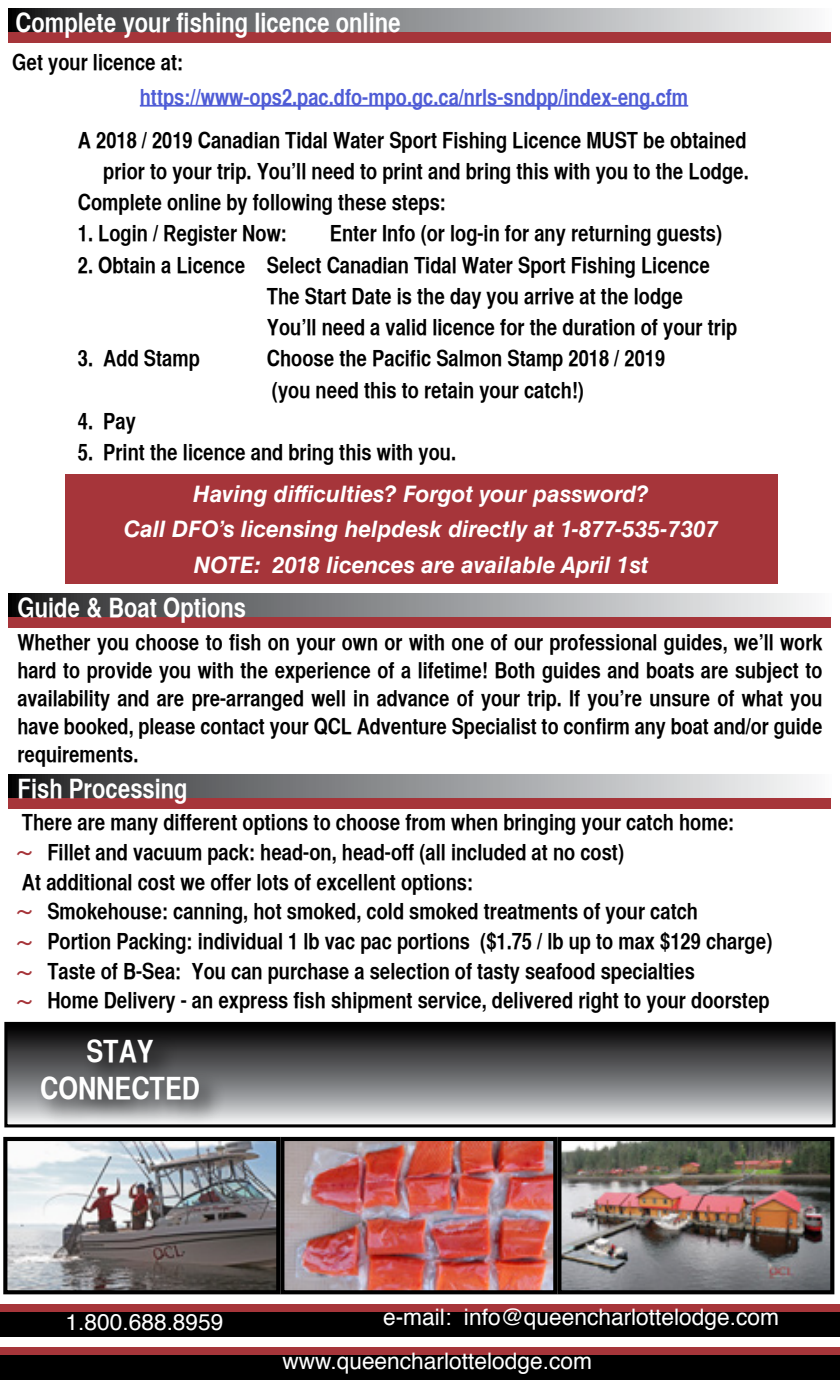
<style>
.page{position:relative;width:840px;height:1400px;background:#fff}
.page>*{position:absolute;margin:0;border:0;box-sizing:border-box;transform-origin:0 0}
.t1{font:700 31.32px/29.2px "Minion Pro";color:#a6353a}
.t2{font:30.8px/36.9px "Helvetica CY Bold";color:#fff;text-align:center}
.t3{font:26.78px "Helvetica CY Bold";color:#fff}
.t4{font:22.75px/35.7px "Helvetica Cyr Bold Inclined";color:#fff;text-align:center}
.t5{font:22.75px "Helvetica";color:#fff}
.t6{font:22.4px/31.3px "Helvetica CY Bold";color:#000}
.t7{font:22.4px "Helvetica CY Bold";color:#4f5cd6}
.t8{font:22.05px/28px "Helvetica CY Bold";color:#000;text-align:justify}
</style>
<div class="page">
<hr style="left:140px;top:105px;width:548px;height:2px;background:#4f5cd6">
<svg style="left:9px;top:774px;width:800px;height:24px;background:#8e8f91"></svg>
<div style="left:9px;top:798px;width:822px;height:10px;background:#a6353a"></div>
<svg style="left:9px;top:593px;width:800px;height:24px;background:#8e8f91"></svg>
<div style="left:9px;top:617px;width:822px;height:10px;background:#a6353a"></div>
<svg style="left:9px;top:9px;width:822px;height:24px;background:#928e90"></svg>
<div style="left:9px;top:33px;width:822px;height:10px;background:#a6353a"></div>
<img style="left:562px;top:1142px;width:267px;height:147px">
<div style="left:557px;top:1137px;width:277px;height:157px;border:4px solid #000"></div>
<img style="left:285px;top:1142px;width:267px;height:147px">
<div style="left:280px;top:1137px;width:277px;height:157px;border:4px solid #000"></div>
<img style="left:8px;top:1142px;width:267px;height:147px">
<div style="left:3px;top:1137px;width:277px;height:157px;border:4px solid #000"></div>
<div style="left:0;top:1306px;width:840px;height:31px;background:#000"></div>
<div style="left:0;top:1304px;width:840px;height:8px;background:#a6353a"></div>
<div style="left:0;top:1348px;width:840px;height:32px;background:#000"></div>
<div style="left:0;top:1347px;width:840px;height:8px;background:#a6353a"></div>
<svg style="left:8px;top:1026px;width:824px;height:97px;background:#6b6c6e"></svg>
<div style="left:4px;top:1022px;width:832px;height:105px;border:3px solid #000"></div>
<div style="left:35px;top:1035px;width:191px;height:91px;background:#000;opacity:.75"></div>
<div style="left:65px;top:475px;width:712px;height:109px;background:#a6353a"></div>
<p class="t3" style="left:16px;top:7px;width:387px">Complete your fishing licence online</p>
<p class="t6" style="left:12px;top:46px;width:172px">Get your licence at:</p>
<p class="t7" style="left:140px;top:83px;width:550px">https://www-ops2.pac.dfo-mpo.gc.ca/nrls-sndpp/index-eng.cfm</p>
<p class="t6" style="left:78px;top:124px;width:670px">A 2018 / 2019 Canadian Tidal Water Sport Fishing Licence MUST be obtained</p>
<p class="t6" style="left:103px;top:155px;width:647px">prior to your trip. You’ll need to print and bring this with you to the Lodge.</p>
<p class="t6" style="left:78px;top:186px;width:370px">Complete online by following these steps:</p>
<p class="t6" style="left:78px;top:217px;width:211px">1. Login / Register Now:</p>
<p class="t6" style="left:330px;top:217px;width:394px">Enter Info (or log-in for any returning guests)</p>
<p class="t6" style="left:267px;top:249px;width:472px;text-indent:-189px">2. Obtain a Licence Select Canadian Tidal Water Sport Fishing Licence<br>The Start Date is the day you arrive at the lodge<br>You’ll need a valid licence for the duration of your trip</p>
<p class="t6" style="left:78px;top:342px;width:123px">3. Add Stamp</p>
<p class="t6" style="left:267px;top:342px;width:400px">Choose the Pacific Salmon Stamp 2018 / 2019 (you need this to retain your catch!)</p>
<p class="t6" style="left:78px;top:405px;width:59px">4. Pay</p>
<p class="t6" style="left:78px;top:436px;width:380px">5. Print the licence and bring this with you.</p>
<p class="t4" style="left:124px;top:476px;width:596px">Having difficulties? Forgot your password?<br>Call DFO’s licensing helpdesk directly at 1-877-535-7307<br>NOTE: 2018 licences are available April 1st</p>
<p class="t3" style="left:18px;top:591px;width:230px">Guide &amp; Boat Options</p>
<p class="t8" style="left:18px;top:628px;width:806px">Whether you choose to fish on your own or with one of our professional guides, we’ll work hard to provide you with the experience of a lifetime! Both guides and boats are subject to availability and are pre-arranged well in advance of your trip. If you’re unsure of what you have booked, please contact your QCL Adventure Specialist to confirm any boat and/or guide requirements.</p>
<p class="t3" style="left:18px;top:772px;width:172px">Fish Processing</p>
<p class="t6" style="left:22px;top:806px;width:714px">There are many different options to choose from when bringing your catch home:</p>
<p class="t6" style="left:47px;top:836px;width:578px">Fillet and vacuum pack: head-on, head-off (all included at no cost)</p>
<p class="t6" style="left:22px;top:866px;width:453px">At additional cost we offer lots of excellent options:</p>
<p class="t6" style="left:47px;top:895px;width:652px">Smokehouse: canning, hot smoked, cold smoked treatments of your catch</p>
<p class="t6" style="left:47px;top:925px;width:727px">Portion Packing: individual 1 lb vac pac portions ($1.75 / lb up to max $129 charge)</p>
<p class="t6" style="left:47px;top:955px;width:649px">Taste of B-Sea: You can purchase a selection of tasty seafood specialties</p>
<p class="t6" style="left:47px;top:985px;width:724px">Home Delivery - an express fish shipment service, delivered right to your doorstep</p>
<h1 class="t1" style="left:15px;top:836px;width:20px">~</h1>
<h1 class="t1" style="left:15px;top:894px;width:20px;line-height:31px">~ ~</h1>
<h1 class="t1" style="left:15px;top:956px;width:20px">~ ~</h1>
<h2 class="t2" style="left:40px;top:1033px;width:161px">STAY<br>CONNECTED</h2>
<p class="t5" style="left:65px;top:1305px;width:160px">1.800.688.8959</p>
<p class="t5" style="left:383px;top:1299px;width:398px">e-mail: info@queencharlottelodge.com</p>
<p class="t5" style="left:282px;top:1343px;width:311px">www.queencharlottelodge.com</p>
</div>
